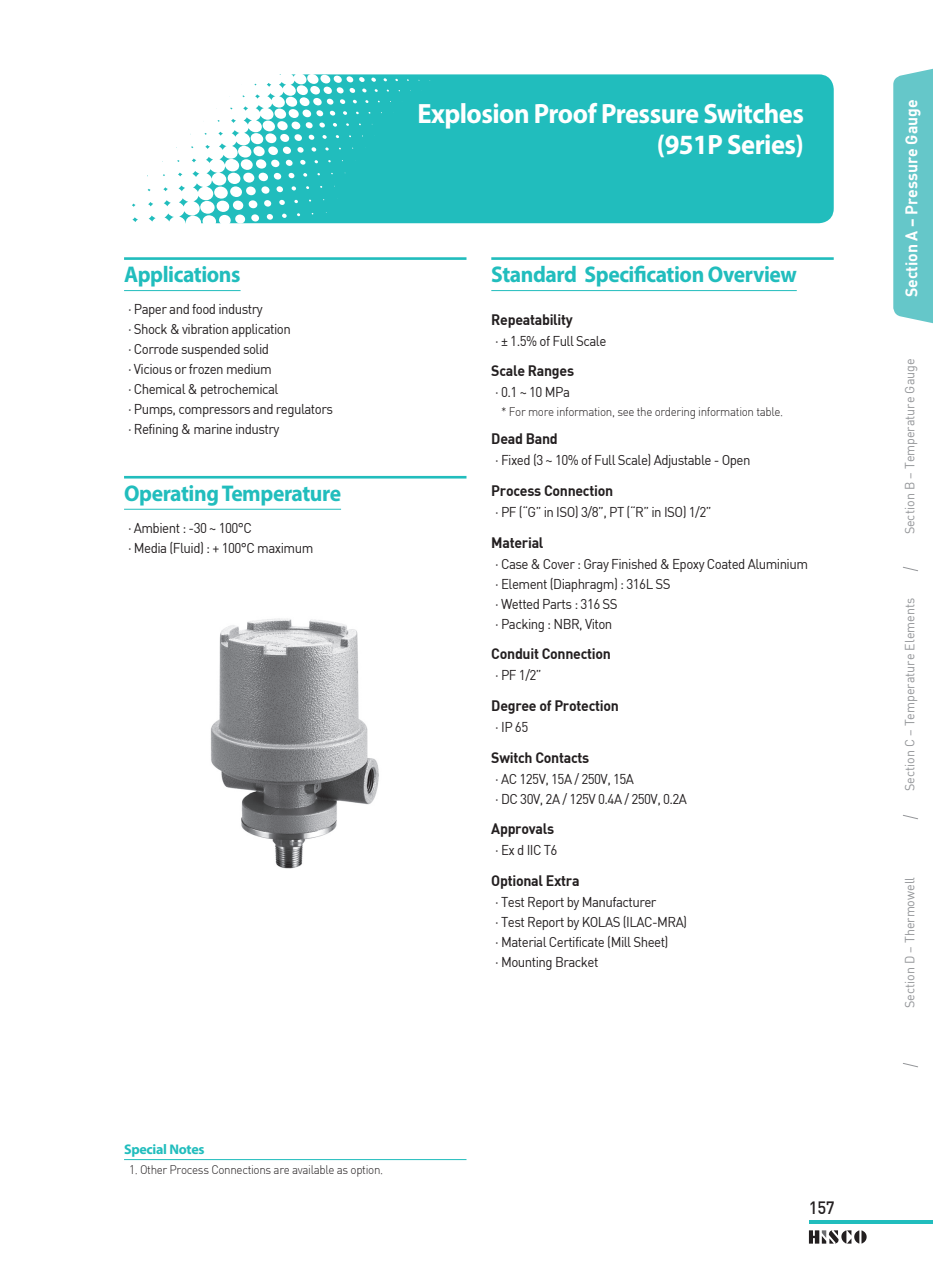
<style>
.page{position:relative;width:933px;height:1275px;background:#fff}
.page>*{position:absolute;margin:0;border:0;box-sizing:border-box;transform-origin:0 0}
.t1{font:700 28px/31.5px "Myriad Pro";letter-spacing:-.02em;color:#fff;text-align:right;scale:.95 1}
.t2{font:700 22.75px "Myriad Pro";letter-spacing:-.02em;color:#21bdbd;scale:.95 1}
.t3{font:17.5px "Dinmed";color:#231f20;scale:.95 1}
.t4{font:16.62px "Dinbol";color:#fff;scale:.95 1}
.t5{font:14.88px "Dinbol";letter-spacing:-.02em;color:#231f20;scale:.95 1}
.t6{font:14px/19.9px "Dinreg";letter-spacing:-.04em;color:#231f20;scale:.95 1}
.t7{font:700 14px "Myriad Pro";letter-spacing:-.02em;color:#21bdbd}
.t8{font:13.12px "Dinreg";color:#939598;scale:.95 1}
.t9{font:12.25px "Dinlig";letter-spacing:-.03em;color:#231f20;scale:.95 1}
</style>
<div class="page">
<div style="left:435px;top:74px;width:398px;height:149px;background:#21bdbd"></div>
<svg style="left:132px;top:74px;width:303px;height:150px;fill:#21bdbd"></svg>
<svg style="left:893px;top:68px;width:40px;height:256px;background:#6dcacb"></svg>
<svg style="left:903px;top:567px;width:15px;height:4px"></svg>
<svg style="left:903px;top:815px;width:15px;height:4px"></svg>
<svg style="left:903px;top:1063px;width:15px;height:4px"></svg>
<hr style="left:809px;top:1221px;width:124px;height:3px;background:#21bdbd">
<svg style="left:809px;top:1230px;width:58px;height:14px"></svg>
<hr style="left:124px;top:257px;width:342px;height:3px;background:#21bdbd">
<hr style="left:124px;top:290px;width:116px;height:1px;background:#21bdbd">
<hr style="left:124px;top:476px;width:342px;height:3px;background:#21bdbd">
<hr style="left:124px;top:509px;width:217px;height:1px;background:#21bdbd">
<hr style="left:491px;top:257px;width:342px;height:3px;background:#21bdbd">
<hr style="left:491px;top:290px;width:305px;height:1px;background:#21bdbd">
<hr style="left:124px;top:1159px;width:342px;height:1px;background:#21bdbd">
<img style="left:210px;top:618px;width:169px;height:251px">
<h2 class="t2" style="left:124px;top:259px;width:124px">Applications</h2>
<p class="t6" style="left:128px;top:299px;width:217px">· Paper and food industry<br>· Shock &amp; vibration application<br>· Corrode suspended solid<br>· Vicious or frozen medium<br>· Chemical &amp; petrochemical<br>· Pumps, compressors and regulators · Refining &amp; marine industry</p>
<h2 class="t2" style="left:124px;top:478px;width:230px">Operating Temperature</h2>
<p class="t6" style="left:128px;top:517px;width:197px">· Ambient : -30 ~ 100°C<br>· Media (Fluid) : + 100°C maximum</p>
<h1 class="t1" style="left:417px;top:97px;width:408px">Explosion Proof Pressure Switches (951P Series)</h1>
<h2 class="t2" style="left:491px;top:259px;width:323px">Standard Specification Overview</h2>
<p class="t5" style="left:491px;top:310px;width:87px">Repeatability</p>
<p class="t6" style="left:495px;top:330px;width:118px">· ± 1.5% of Full Scale</p>
<p class="t5" style="left:491px;top:361px;width:89px">Scale Ranges</p>
<p class="t6" style="left:495px;top:382px;width:80px">· 0.1 ~ 10 MPa</p>
<p class="t9" style="left:501px;top:404px;width:298px">* For more information, see the ordering information table.</p>
<p class="t5" style="left:491px;top:429px;width:71px">Dead Band</p>
<p class="t6" style="left:495px;top:450px;width:270px">· Fixed (3 ~ 10% of Full Scale) Adjustable - Open</p>
<p class="t5" style="left:491px;top:481px;width:130px">Process Connection</p>
<p class="t6" style="left:495px;top:502px;width:229px">· PF (“G” in ISO) 3/8”, PT (“R” in ISO) 1/2”</p>
<p class="t5" style="left:491px;top:533px;width:56px">Material</p>
<p class="t6" style="left:495px;top:553px;width:331px">· Case &amp; Cover : Gray Finished &amp; Epoxy Coated Aluminium · Element (Diaphragm) : 316L SS<br>· Wetted Parts : 316 SS<br>· Packing : NBR, Viton</p>
<p class="t5" style="left:491px;top:644px;width:127px">Conduit Connection</p>
<p class="t6" style="left:495px;top:665px;width:50px">· PF 1/2”</p>
<p class="t5" style="left:491px;top:696px;width:136px">Degree of Protection</p>
<p class="t6" style="left:495px;top:717px;width:36px">· IP 65</p>
<p class="t5" style="left:491px;top:747px;width:105px">Switch Contacts</p>
<p class="t6" style="left:495px;top:768px;width:203px">· AC 125V, 15A / 250V, 15A<br>· DC 30V, 2A / 125V 0.4A / 250V, 0.2A</p>
<p class="t5" style="left:491px;top:819px;width:68px">Approvals</p>
<p class="t6" style="left:495px;top:840px;width:67px">· Ex d IIC T6</p>
<p class="t5" style="left:491px;top:871px;width:94px">Optional Extra</p>
<p class="t6" style="left:495px;top:891px;width:203px">· Test Report by Manufacturer<br>· Test Report by KOLAS (ILAC-MRA) · Material Certificate (Mill Sheet)<br>· Mounting Bracket</p>
<p class="t7" style="left:124px;top:1140px;width:82px">Special Notes</p>
<p class="t9" style="left:129px;top:1162px;width:269px">1. Other Process Connections are available as option.</p>
<p class="t3" style="left:809px;top:1196px;width:29px">157</p>
<p class="t4" style="left:900px;top:297px;width:210px;rotate:-90deg">Section A – Pressure Gauge</p>
<p class="t8" style="left:901px;top:534px;width:187px;rotate:-90deg">Section B – Temperature Gauge</p>
<p class="t8" style="left:901px;top:791px;width:205px;rotate:-90deg">Section C – Temperature Elements</p>
<p class="t8" style="left:901px;top:1008px;width:140px;rotate:-90deg">Section D – Thermowell</p>
</div>
